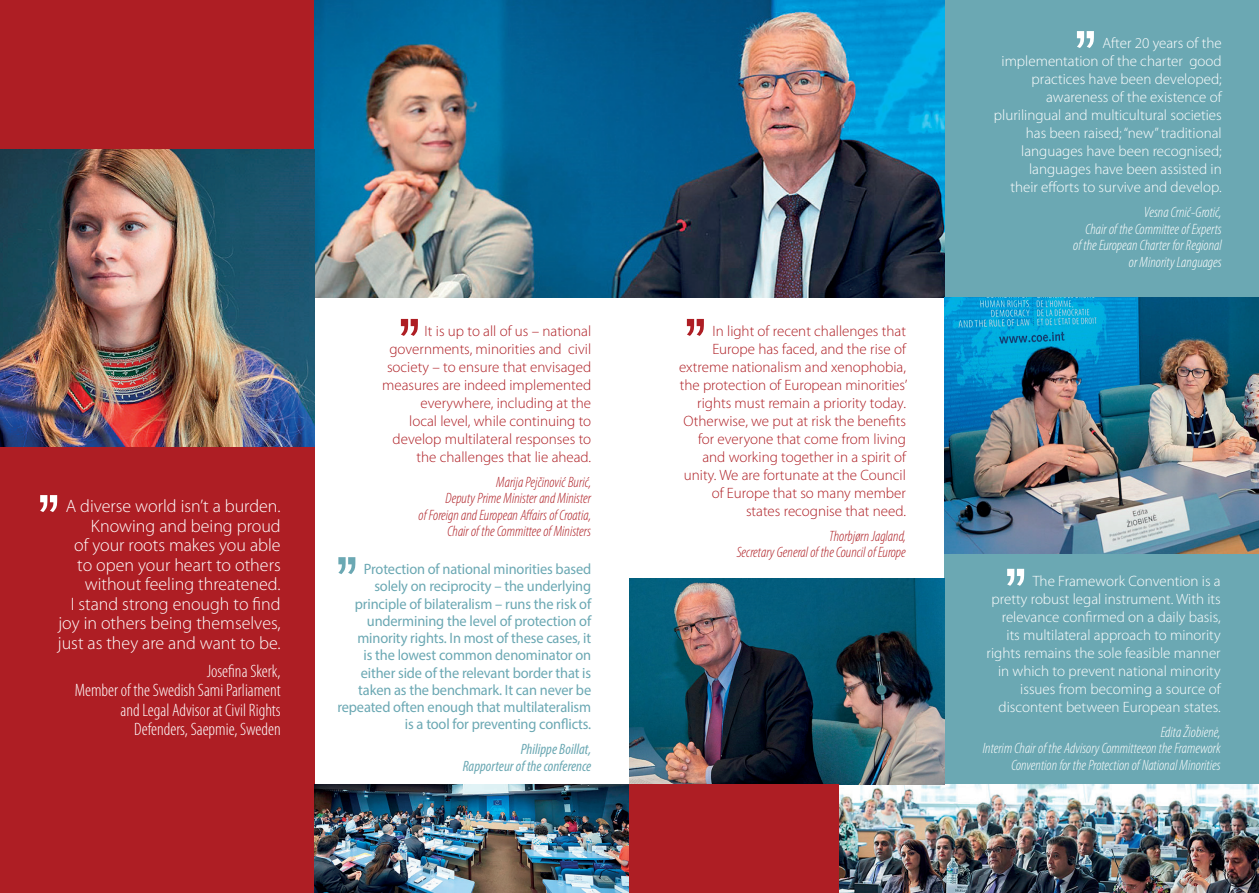
<style>
.page{position:relative;width:1259px;height:893px;background:#fff}
.page>*{position:absolute;margin:0;border:0;box-sizing:border-box;transform-origin:0 0}
.t1{font:300 18px/19.5px "Myriad Pro";color:#fff;text-align:right}
.t2{font:300 condensed 18px/19.5px "Myriad Pro";color:#fff;text-align:right}
.t3{font:300 15px/18px "Myriad Pro";color:#ae1e24;text-align:right}
.t4{font:300 15px/18px "Myriad Pro";color:#fff;text-align:right}
.t5{font:15px/17.2px "Myriad Pro";letter-spacing:-.01em;color:#6ba8b3;text-align:right;scale:.96 1}
.t6{font:italic 300 condensed 15px/16.5px "Myriad Pro";color:#fff;text-align:right}
.t7{font:italic 300 condensed 15px/16.5px "Myriad Pro";color:#ae1e24;text-align:right}
.t8{font:italic condensed 15px/16.5px "Myriad Pro";color:#6ba8b3;text-align:right}
</style>
<div class="page">
<div style="left:944px;top:0;width:315px;height:784px;background:#6ba8b3"></div>
<div style="left:0;top:0;width:315px;height:893px;background:#ae1e24"></div>
<img style="left:315px;top:0;width:629px;height:298px">
<img style="left:0;top:149px;width:315px;height:297px">
<img style="left:315px;top:784px;width:314px;height:109px">
<img style="left:839px;top:784px;width:420px;height:109px">
<svg style="left:40px;top:495px;width:17px;height:17px"></svg>
<svg style="left:687px;top:319px;width:17px;height:17px"></svg>
<svg style="left:1007px;top:569px;width:17px;height:17px"></svg>
<svg style="left:338px;top:557px;width:17px;height:17px"></svg>
<svg style="left:1077px;top:31px;width:17px;height:17px"></svg>
<svg style="left:401px;top:319px;width:17px;height:17px"></svg>
<img style="left:944px;top:298px;width:315px;height:255px">
<img style="left:629px;top:579px;width:315px;height:205px">
<div style="left:629px;top:784px;width:210px;height:109px;background:#ae1e24"></div>
<p class="t1" style="left:58px;top:496px;width:224px">A diverse world isn’t a burden.<br>Knowing and being proud<br>of your roots makes you able to open your heart to others without feeling threatened.<br>I stand strong enough to find joy in others being themselves, just as they are and want to be.</p>
<p class="t2" style="left:75px;top:661px;width:207px">Josefina Skerk,<br>Member of the Swedish Sami Parliament and Legal Advisor at Civil Rights<br>Defenders, Saepmie, Sweden</p>
<p class="t3" style="left:382px;top:322px;width:211px">It is up to all of us – national governments, minorities and civil society – to ensure that envisaged measures are indeed implemented everywhere, including at the<br>local level, while continuing to develop multilateral responses to the challenges that lie ahead.</p>
<p class="t7" style="left:418px;top:474px;width:174px">Marija Pejčinović Burić,<br>Deputy Prime Minister and Minister<br>of Foreign and European Affairs of Croatia, Chair of the Committee of Ministers</p>
<p class="t5" style="left:337px;top:560px;width:266px">Protection of national minorities based solely on reciprocity – the underlying principle of bilateralism – runs the risk of undermining the level of protection of minority rights. In most of these cases, it<br>is the lowest common denominator on either side of the relevant border that is taken as the benchmark. It can never be repeated often enough that multilateralism is a tool for preventing conflicts.</p>
<p class="t8" style="left:463px;top:741px;width:130px">Philippe Boillat,<br>Rapporteur of the conference</p>
<p class="t3" style="left:679px;top:322px;width:230px">In light of recent challenges that Europe has faced, and the rise of extreme nationalism and xenophobia, the protection of European minorities’ rights must remain a priority today.<br>Otherwise, we put at risk the benefits for everyone that come from living and working together in a spirit of unity. We are fortunate at the Council of Europe that so many member states recognise that need.</p>
<p class="t7" style="left:736px;top:528px;width:171px">Thorbjørn Jagland,<br>Secretary General of the Council of Europe</p>
<p class="t4" style="left:994px;top:34px;width:229px">After 20 years of the<br>implementation of the charter good practices have been developed; awareness of the existence of plurilingual and multicultural societies has been raised; “new” traditional languages have been recognised; languages have been assisted in<br>their efforts to survive and develop.</p>
<p class="t6" style="left:1073px;top:204px;width:150px">Vesna Crnić-Grotić,<br>Chair of the Committee of Experts<br>of the European Charter for Regional or Minority Languages</p>
<p class="t4" style="left:986px;top:572px;width:236px">The Framework Convention is a<br>pretty robust legal instrument. With its relevance confirmed on a daily basis, its multilateral approach to minority rights remains the sole feasible manner in which to prevent national minority issues from becoming a source of discontent between European states.</p>
<p class="t6" style="left:983px;top:723px;width:239px">Edita Žiobienė,<br>Interim Chair of the Advisory Committeeon the Framework<br>Convention for the Protection of National Minorities</p>
</div>
